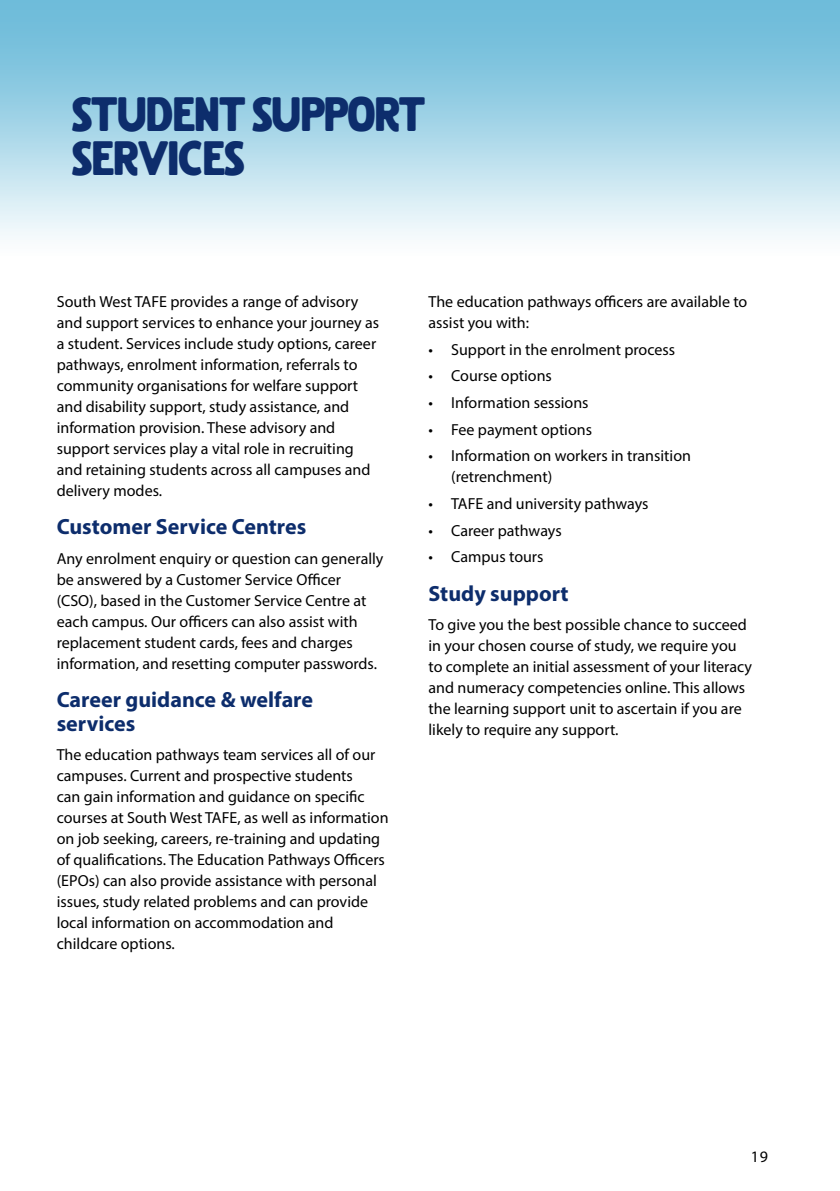
<style>
.page{position:relative;width:840px;height:1191px;background:#fff}
.page>*{position:absolute;margin:0;border:0;box-sizing:border-box;transform-origin:0 0}
.t1{font:condensed 48px/44px "AI Oz Poster";color:#0d2d6c}
.t2{font:700 22px/24px "Myriad Pro";color:#0d2d6c}
.t3{font:16px/21px "Myriad Pro";color:#000}
</style>
<div class="page">
<div style="left:0;top:0;width:839px;height:257px;background:linear-gradient(to bottom,#5db4d5,#fbfdfe)"></div>
<img style="left:0;top:0;width:1px;height:257px">
<h1 class="t1" style="left:72px;top:92px;width:354px">STUDENT SUPPORT<br>SERVICES</h1>
<p class="t3" style="left:57px;top:291px;width:324px">South West TAFE provides a range of advisory and support services to enhance your journey as a student. Services include study options, career pathways, enrolment information, referrals to community organisations for welfare support and disability support, study assistance, and information provision. These advisory and support services play a vital role in recruiting and retaining students across all campuses and delivery modes.</p>
<h2 class="t2" style="left:57px;top:514px;width:251px">Customer Service Centres</h2>
<p class="t3" style="left:57px;top:547px;width:328px">Any enrolment enquiry or question can generally be answered by a Customer Service Officer (CSO), based in the Customer Service Centre at each campus. Our officers can also assist with replacement student cards, fees and charges information, and resetting computer passwords.</p>
<h2 class="t2" style="left:57px;top:687px;width:258px">Career guidance &amp; welfare services</h2>
<p class="t3" style="left:57px;top:744px;width:333px">The education pathways team services all of our campuses. Current and prospective students<br>can gain information and guidance on specific courses at South West TAFE, as well as information on job seeking, careers, re-training and updating of qualifications. The Education Pathways Officers (EPOs) can also provide assistance with personal issues, study related problems and can provide local information on accommodation and childcare options.</p>
<p class="t3" style="left:428px;top:291px;width:320px">The education pathways officers are available to assist you with:</p>
<p class="t3" style="left:428px;top:338px;width:248px">• Support in the enrolment process</p>
<p class="t3" style="left:428px;top:365px;width:125px">• Course options</p>
<p class="t3" style="left:428px;top:392px;width:161px">• Information sessions</p>
<p class="t3" style="left:428px;top:418px;width:165px">• Fee payment options</p>
<p class="t3" style="left:451px;top:445px;width:241px;text-indent:-23px">• Information on workers in transition (retrenchment)</p>
<p class="t3" style="left:428px;top:493px;width:221px">• TAFE and university pathways</p>
<p class="t3" style="left:428px;top:519px;width:135px">• Career pathways</p>
<p class="t3" style="left:428px;top:546px;width:116px">• Campus tours</p>
<h2 class="t2" style="left:428px;top:580px;width:142px">Study support</h2>
<p class="t3" style="left:428px;top:614px;width:325px">To give you the best possible chance to succeed in your chosen course of study, we require you to complete an initial assessment of your literacy and numeracy competencies online. This allows the learning support unit to ascertain if you are likely to require any support.</p>
<p class="t3" style="left:750px;top:1145px;width:19px">19</p>
</div>
